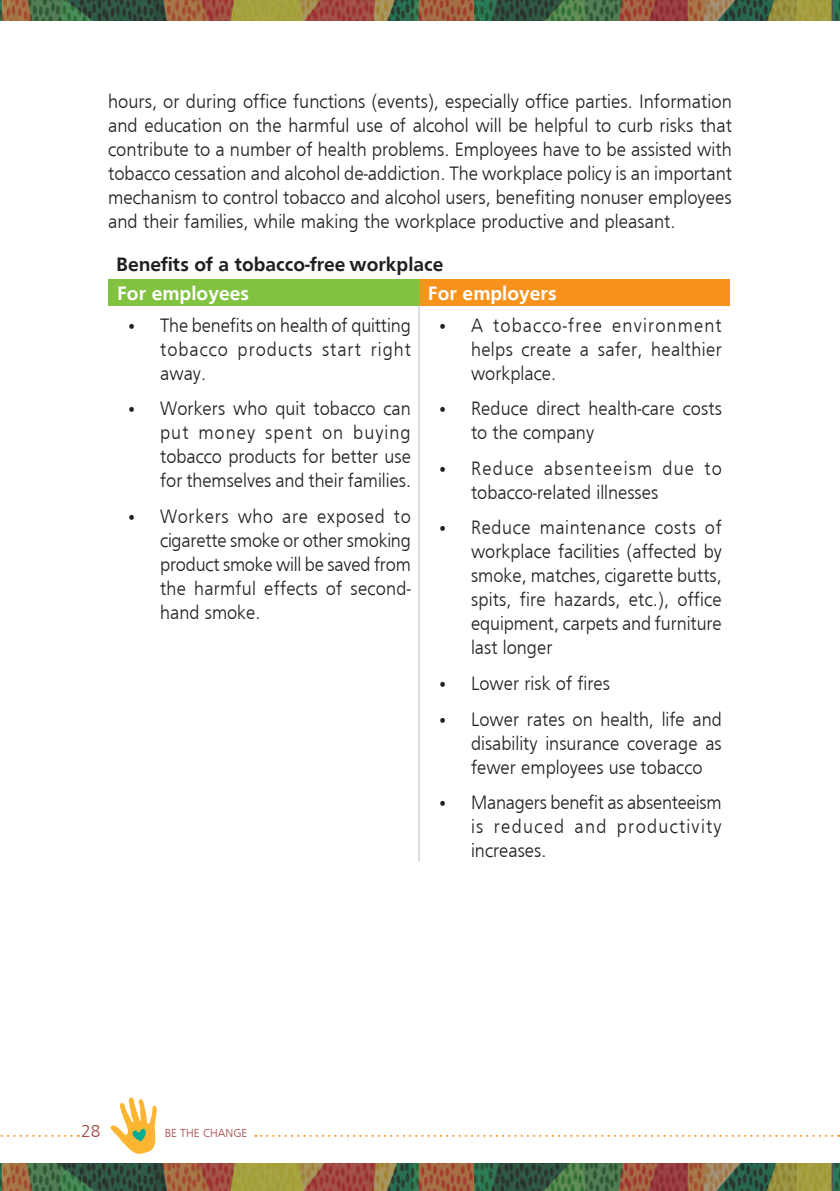
<style>
.page{position:relative;width:840px;height:1191px;background:#fff}
.page>*{position:absolute;margin:0;border:0;box-sizing:border-box;transform-origin:0 0}
.Para1{font:300 20px/24px "Frugal Sans";color:#231f20;text-align:justify;scale:.94 1}
.Para1-2{font:300 20px/24px "Frugal Sans";color:#231f20;text-align:justify;scale:.95 1}
.Para1-3{font:700 20px "Frugal Sans";color:#231f20}
.Para1-4{font:700 20px "Frugal Sans";color:#fff}
.t1{font:300 18px "Frugal Sans";color:#a04845}
.t2{font:300 12px "Frugal Sans";color:#a04845}
</style>
<div class="page">
<img style="left:0;top:1163px;width:839px;height:28px">
<img style="left:0;top:0;width:839px;height:21px">
<svg style="left:110px;top:1097px;width:47px;height:57px"></svg>
<svg style="left:0;top:1134px;width:72px;height:2px"></svg>
<svg style="left:255px;top:1134px;width:572px;height:2px"></svg>
<div style="left:108px;top:279px;width:311px;height:27px;background:#81c340"></div>
<div style="left:419px;top:279px;width:310px;height:27px;background:#f7931d"></div>
<hr style="left:418px;top:305px;width:1px;height:556px;background:#bcbdc0">
<p class="Para1-2" style="left:108px;top:89px;width:658px">hours, or during office functions (events), especially office parties. Information and education on the harmful use of alcohol will be helpful to curb risks that contribute to a number of health problems. Employees have to be assisted with tobacco cessation and alcohol de-addiction. The workplace policy is an important mechanism to control tobacco and alcohol users, benefiting nonuser employees and their families, while making the workplace productive and pleasant.</p>
<p class="Para1-3" style="left:116px;top:252px;width:329px">Benefits of a tobacco-free workplace</p>
<p class="Para1-4" style="left:117px;top:282px;width:133px">For employees</p>
<p class="Para1-4" style="left:428px;top:282px;width:130px">For employers</p>
<p class="Para1" style="left:160px;top:313px;width:268px;text-indent:-34px">• The benefits on health of quitting tobacco products start right away.</p>
<p class="Para1" style="left:160px;top:396px;width:268px;text-indent:-34px">• Workers who quit tobacco can put money spent on buying tobacco products for better use for themselves and their families.</p>
<p class="Para1" style="left:160px;top:504px;width:268px;text-indent:-34px">• Workers who are exposed to cigarette smoke or other smoking product smoke will be saved from the harmful effects of second&shy;hand smoke.</p>
<p class="Para1" style="left:471px;top:313px;width:268px;text-indent:-34px">• A tobacco-free environment helps create a safer, healthier workplace.</p>
<p class="Para1" style="left:471px;top:396px;width:268px;text-indent:-34px">• Reduce direct health-care costs to the company</p>
<p class="Para1" style="left:471px;top:456px;width:268px;text-indent:-34px">• Reduce absenteeism due to tobacco-related illnesses</p>
<p class="Para1" style="left:471px;top:515px;width:268px;text-indent:-34px">• Reduce maintenance costs of workplace facilities (affected by smoke, matches, cigarette butts, spits, fire hazards, etc.), office equipment, carpets and furniture last longer</p>
<p class="Para1" style="left:437px;top:671px;width:185px">• Lower risk of fires</p>
<p class="Para1" style="left:471px;top:707px;width:268px;text-indent:-34px">• Lower rates on health, life and disability insurance coverage as fewer employees use tobacco</p>
<p class="Para1" style="left:471px;top:790px;width:268px;text-indent:-34px">• Managers benefit as absenteeism is reduced and productivity increases.</p>
<p class="t1" style="left:81px;top:1120px;width:21px">28</p>
<p class="t2" style="left:165px;top:1126px;width:84px">BE THE CHANGE</p>
</div>
